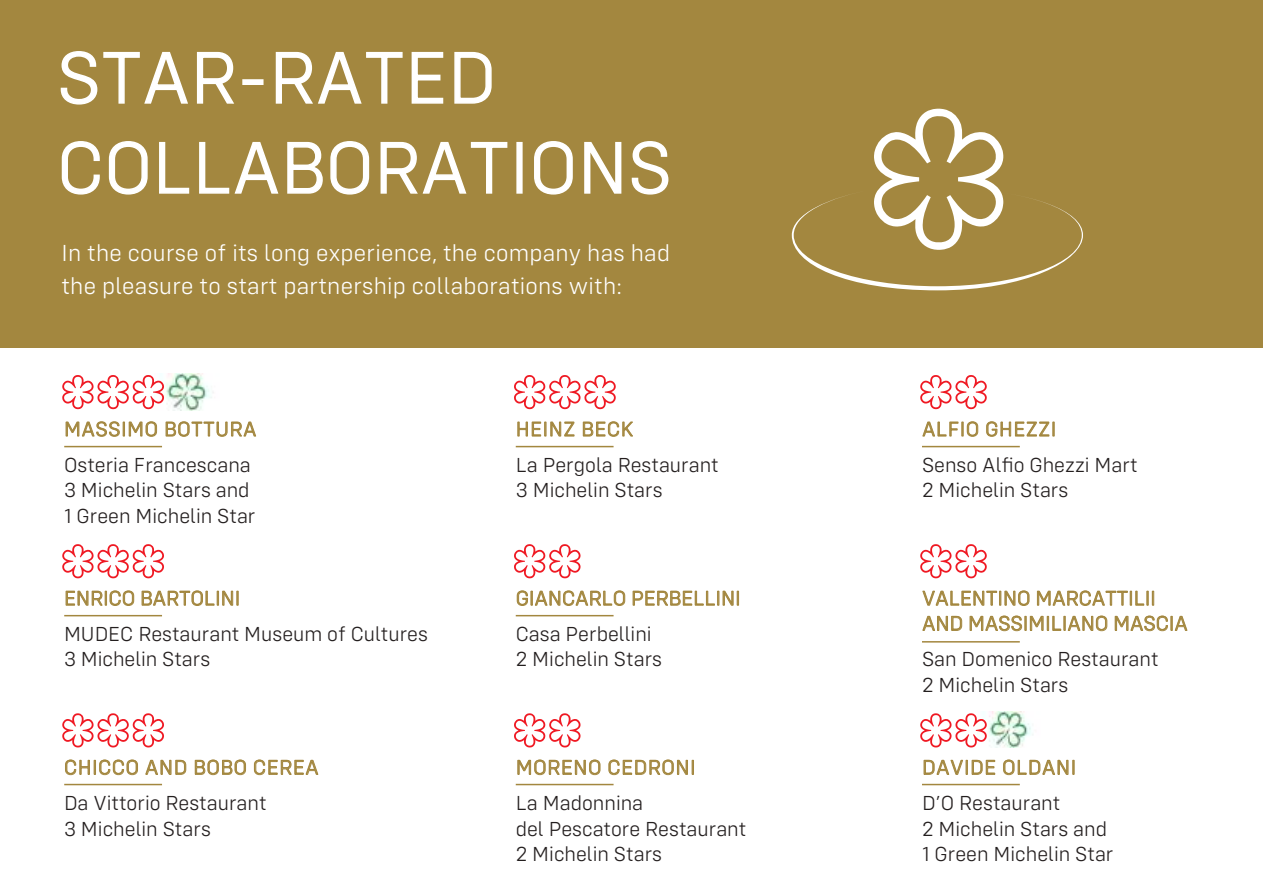
<style>
.page{position:relative;width:1263px;height:893px;background:#fff}
.page>*{position:absolute;margin:0;border:0;box-sizing:border-box;transform-origin:0 0}
.t1{font:300 75px/90px "Config";color:#fff}
.t2{font:300 24px/33px "Config";letter-spacing:.01em;color:#fff}
.t3{font:300 21px/25.2px "Config";color:#241f1f}
.t4{font:300 21px "Config";letter-spacing:.025em;color:#a3873f}
.t5{font:300 21px/25.2px "Config";color:#a3873f}
</style>
<div class="page">
<img style="left:988px;top:712px;width:45px;height:36px">
<img style="left:166px;top:374px;width:48px;height:36px">
<div style="left:0;top:0;width:1263px;height:347px;background:#a3873f"></div>
<svg style="left:60px;top:51px;width:128px;height:54px"></svg>
<svg style="left:196px;top:51px;width:38px;height:53px"></svg>
<div style="left:242px;top:79px;width:22px;height:6px;border:2px solid #fff"></div>
<svg style="left:275px;top:51px;width:128px;height:53px"></svg>
<svg style="left:411px;top:51px;width:33px;height:53px"></svg>
<svg style="left:454px;top:51px;width:38px;height:53px"></svg>
<svg style="left:61px;top:141px;width:39px;height:54px"></svg>
<svg style="left:108px;top:141px;width:40px;height:54px"></svg>
<svg style="left:159px;top:141px;width:31px;height:53px"></svg>
<svg style="left:199px;top:141px;width:80px;height:53px"></svg>
<svg style="left:287px;top:141px;width:36px;height:53px"></svg>
<svg style="left:330px;top:141px;width:40px;height:54px"></svg>
<svg style="left:380px;top:141px;width:128px;height:53px"></svg>
<div style="left:516px;top:142px;width:7px;height:52px;border:2px solid #fff"></div>
<svg style="left:534px;top:141px;width:39px;height:54px"></svg>
<svg style="left:584px;top:141px;width:38px;height:53px"></svg>
<svg style="left:631px;top:141px;width:38px;height:54px"></svg>
<svg style="left:62px;top:375px;width:102px;height:34px"></svg>
<svg style="left:65px;top:421px;width:92px;height:16px"></svg>
<svg style="left:165px;top:421px;width:91px;height:16px"></svg>
<svg style="left:62px;top:544px;width:102px;height:34px"></svg>
<svg style="left:65px;top:590px;width:69px;height:16px"></svg>
<svg style="left:141px;top:590px;width:92px;height:16px"></svg>
<div style="left:236px;top:591px;width:3px;height:15px;border:1px solid #a3873f"></div>
<svg style="left:62px;top:713px;width:102px;height:34px"></svg>
<svg style="left:65px;top:759px;width:73px;height:16px"></svg>
<svg style="left:145px;top:760px;width:42px;height:15px"></svg>
<svg style="left:195px;top:759px;width:51px;height:16px"></svg>
<svg style="left:254px;top:759px;width:65px;height:16px"></svg>
<svg style="left:514px;top:375px;width:102px;height:34px"></svg>
<svg style="left:517px;top:421px;width:58px;height:16px"></svg>
<svg style="left:583px;top:421px;width:50px;height:16px"></svg>
<svg style="left:514px;top:544px;width:66px;height:34px"></svg>
<svg style="left:516px;top:590px;width:109px;height:16px"></svg>
<svg style="left:632px;top:590px;width:107px;height:16px"></svg>
<svg style="left:514px;top:713px;width:66px;height:34px"></svg>
<svg style="left:517px;top:759px;width:84px;height:16px"></svg>
<svg style="left:608px;top:759px;width:86px;height:16px"></svg>
<svg style="left:920px;top:375px;width:67px;height:34px"></svg>
<svg style="left:922px;top:421px;width:56px;height:16px"></svg>
<svg style="left:986px;top:421px;width:68px;height:16px"></svg>
<svg style="left:920px;top:544px;width:67px;height:34px"></svg>
<svg style="left:922px;top:590px;width:108px;height:16px"></svg>
<svg style="left:1037px;top:590px;width:117px;height:16px"></svg>
<svg style="left:922px;top:616px;width:40px;height:15px"></svg>
<svg style="left:969px;top:615px;width:92px;height:16px"></svg>
<div style="left:1063px;top:616px;width:3px;height:15px;border:1px solid #a3873f"></div>
<svg style="left:1067px;top:615px;width:40px;height:16px"></svg>
<svg style="left:1114px;top:615px;width:54px;height:16px"></svg>
<div style="left:1170px;top:616px;width:3px;height:15px;border:1px solid #a3873f"></div>
<svg style="left:1174px;top:616px;width:14px;height:15px"></svg>
<svg style="left:920px;top:713px;width:67px;height:34px"></svg>
<svg style="left:923px;top:760px;width:72px;height:15px"></svg>
<svg style="left:1003px;top:759px;width:71px;height:16px"></svg>
<hr style="left:64px;top:446px;width:98px;height:1px;background:#a3873f">
<hr style="left:516px;top:446px;width:97px;height:1px;background:#a3873f">
<hr style="left:922px;top:446px;width:98px;height:1px;background:#a3873f">
<hr style="left:64px;top:615px;width:98px;height:1px;background:#a3873f">
<hr style="left:516px;top:615px;width:97px;height:1px;background:#a3873f">
<hr style="left:64px;top:784px;width:98px;height:1px;background:#a3873f">
<hr style="left:516px;top:784px;width:97px;height:1px;background:#a3873f">
<hr style="left:922px;top:784px;width:98px;height:1px;background:#a3873f">
<hr style="left:922px;top:641px;width:98px;height:2px;background:#a3873f">
<svg style="left:792px;top:109px;width:291px;height:181px"></svg>
<h1 class="t1" style="left:57px;top:33px;width:616px">STAR-RATED<br>COLLABORATIONS</h1>
<p class="t2" style="left:61px;top:237px;width:610px">In the course of its long experience, the company has had the pleasure to start partnership collaborations with:</p>
<p class="t4" style="left:64px;top:417px;width:194px">MASSIMO BOTTURA</p>
<p class="t3" style="left:64px;top:452px;width:193px">Osteria Francescana<br>3 Michelin Stars and<br>1 Green Michelin Star</p>
<p class="t5" style="left:64px;top:586px;width:178px">ENRICO BARTOLINI</p>
<p class="t3" style="left:64px;top:622px;width:365px">MUDEC Restaurant Museum of Cultures<br>3 Michelin Stars</p>
<p class="t4" style="left:64px;top:755px;width:256px">CHICCO AND BOBO CEREA</p>
<p class="t3" style="left:64px;top:791px;width:204px">Da Vittorio Restaurant<br>3 Michelin Stars</p>
<p class="t4" style="left:516px;top:417px;width:119px">HEINZ BECK</p>
<p class="t3" style="left:516px;top:452px;width:205px">La Pergola Restaurant<br>3 Michelin Stars</p>
<p class="t5" style="left:516px;top:586px;width:226px">GIANCARLO PERBELLINI</p>
<p class="t3" style="left:516px;top:622px;width:148px">Casa Perbellini<br>2 Michelin Stars</p>
<p class="t4" style="left:516px;top:755px;width:181px">MORENO CEDRONI</p>
<p class="t3" style="left:516px;top:791px;width:232px">La Madonnina<br>del Pescatore Restaurant<br>2 Michelin Stars</p>
<p class="t4" style="left:922px;top:417px;width:136px">ALFIO GHEZZI</p>
<p class="t3" style="left:922px;top:452px;width:217px">Senso Alfio Ghezzi Mart<br>2 Michelin Stars</p>
<p class="t5" style="left:922px;top:586px;width:267px">VALENTINO MARCATTILII<br>AND MASSIMILIANO MASCIA</p>
<p class="t3" style="left:922px;top:647px;width:238px">San Domenico Restaurant<br>2 Michelin Stars</p>
<p class="t4" style="left:922px;top:755px;width:156px">DAVIDE OLDANI</p>
<p class="t3" style="left:922px;top:791px;width:193px">D’O Restaurant<br>2 Michelin Stars and<br>1 Green Michelin Star</p>
</div>
